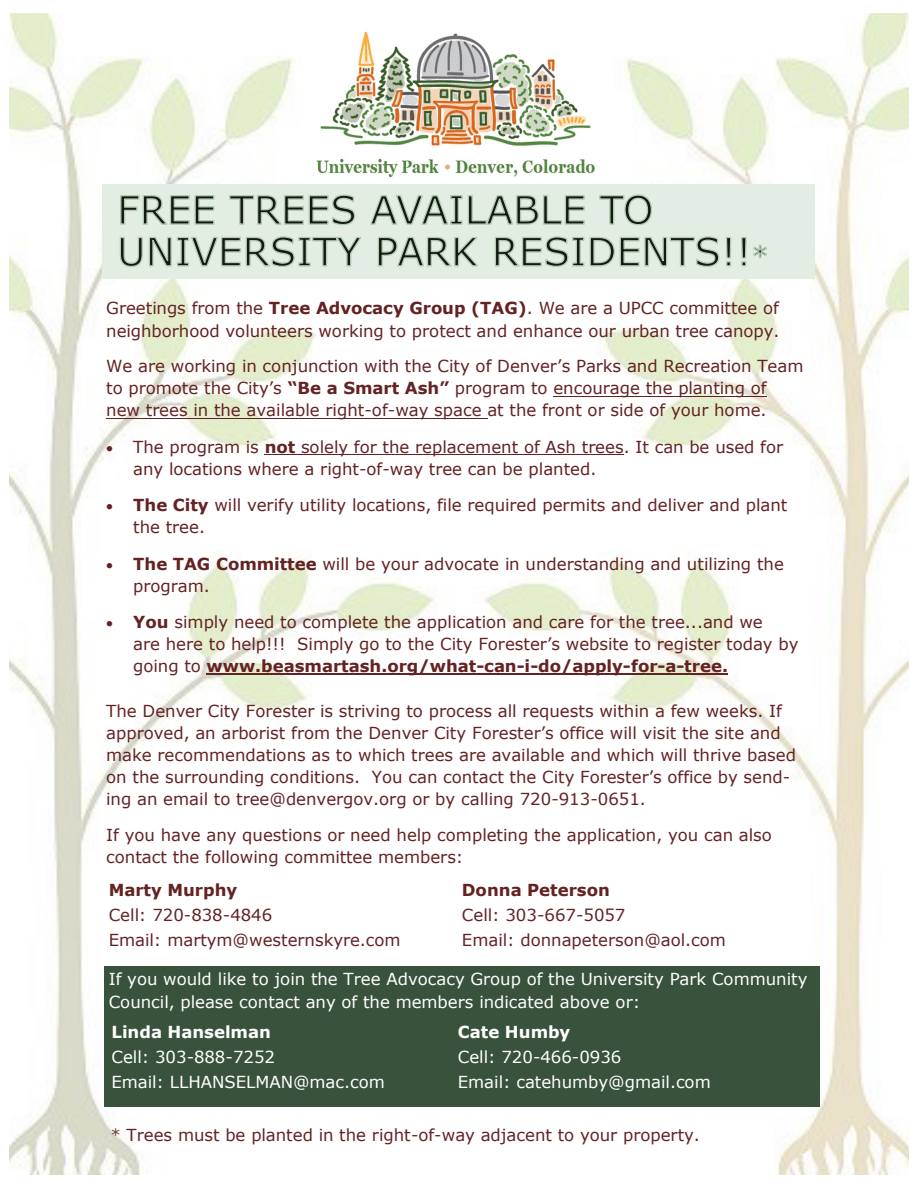
<style>
.page{position:relative;width:918px;height:1188px;background:#fff}
.page>*{position:absolute;margin:0;border:0;box-sizing:border-box;transform-origin:0 0}
.t1{font:16.65px "Verdana";letter-spacing:-.005em;color:#642223}
.t2{font:16.5px/22.2px "Verdana";color:#642223}
.t3{font:16.5px/25px "Verdana";color:#fff}
.t4{font:700 16.5px "Verdana";color:#642223}
.t5{font:700 16.5px "Verdana";letter-spacing:-.005em;color:#fff}
.s1{font-weight:700}
.s2{font-weight:400}
.s3{color:#723f3f}
</style>
<div class="page">
<img style="left:10px;top:14px;width:898px;height:1160px">
<hr style="left:553px;top:396px;width:214px;height:1px;background:#642223">
<hr style="left:106px;top:418px;width:381px;height:1px;background:#642223">
<hr style="left:265px;top:454px;width:359px;height:1px;background:#642223">
<hr style="left:207px;top:673px;width:521px;height:2px;background:#642223">
<div style="left:105px;top:967px;width:715px;height:140px;background:#39523b"></div>
<img style="left:301px;top:15px;width:311px;height:170px">
<div style="left:102px;top:185px;width:713px;height:94px;background:#e3ede4"></div>
<svg style="left:120px;top:194px;width:532px;height:32px"></svg>
<svg style="left:119px;top:236px;width:648px;height:31px"></svg>
<p class="t2" style="left:106px;top:297px;width:675px">Greetings from the <span class="s1">Tree Advocacy Group (TAG)</span>. We are a UPCC committee of neighborhood volunteers working to protect and enhance our urban tree canopy.</p>
<p class="t1" style="left:106px;top:355px;width:699px">We are working in conjunction with the City of Denver’s Parks and Recreation Team</p>
<p class="t2" style="left:106px;top:377px;width:662px">to promote the City’s <span class="s1">“Be a Smart Ash”</span> program to encourage the planting of new trees in the available right-of-way space at the front or side of your home.</p>
<p class="t2" style="left:133px;top:435px;width:651px;text-indent:-27px">• The program is <span class="s1">not</span> solely for the replacement of Ash trees. It can be used for any locations where a right-of-way tree can be planted.</p>
<p class="t2" style="left:133px;top:494px;width:656px;text-indent:-27px">• <span class="s1">The City</span> will verify utility locations, file required permits and deliver and plant the tree.</p>
<p class="t2" style="left:133px;top:552px;width:652px;text-indent:-27px">• <span class="s1">The TAG Committee</span> will be your advocate in understanding and utilizing the program.</p>
<p class="t2" style="left:106px;top:611px;width:658px">• <span class="s1">You</span> simply need to complete the application and care for the tree...and we</p>
<p class="t1" style="left:133px;top:633px;width:667px">are here to help!!! Simply go to the City Forester’s website to register today by</p>
<p class="t4" style="left:133px;top:655px;width:596px"><span class="s2">going to</span> www.beasmartash.org/what-can-i-do/apply-for-a-tree.</p>
<p class="t2" style="left:106px;top:700px;width:691px">The Denver City Forester is striving to process all requests within a few weeks. If approved, an arborist from the Denver City Forester’s office will visit the site and make recommendations as to which trees are available and which will thrive based on the surrounding conditions. You can contact the City Forester’s office by send&shy;ing an email to tree@denvergov.org or by calling 720-913-0651.</p>
<p class="t2" style="left:106px;top:824px;width:667px">If you have any questions or need help completing the application, you can also contact the following committee members:</p>
<p class="t4" style="left:109px;top:878px;width:130px">Marty Murphy</p>
<p class="t2" style="left:109px;top:902px;width:294px;line-height:25.2px">Cell: 720-838-4846<br>Email: martym@westernskyre.com</p>
<p class="t4" style="left:462px;top:878px;width:149px">Donna Peterson</p>
<p class="t2" style="left:462px;top:902px;width:265px;line-height:25.2px">Cell: 303-667-5057<br>Email: donnapeterson@aol.com</p>
<p class="t3" style="left:109px;top:968px;width:700px;line-height:22.2px">If you would like to join the Tree Advocacy Group of the University Park Community<br>Council, please contact any of the members indicated above or:</p>
<p class="t5" style="left:111px;top:1020px;width:161px">Linda Hanselman</p>
<p class="t3" style="left:111px;top:1044px;width:275px">Cell: 303-888-7252<br>Email: LLHANSELMAN@mac.com</p>
<p class="t5" style="left:458px;top:1020px;width:114px">Cate Humby</p>
<p class="t3" style="left:458px;top:1044px;width:254px">Cell: 720-466-0936<br>Email: catehumby@gmail.com</p>
<p class="t2" style="left:110px;top:1124px;width:591px"><span class="s3">*</span> Trees must be planted in the right-of-way adjacent to your property.</p>
</div>
